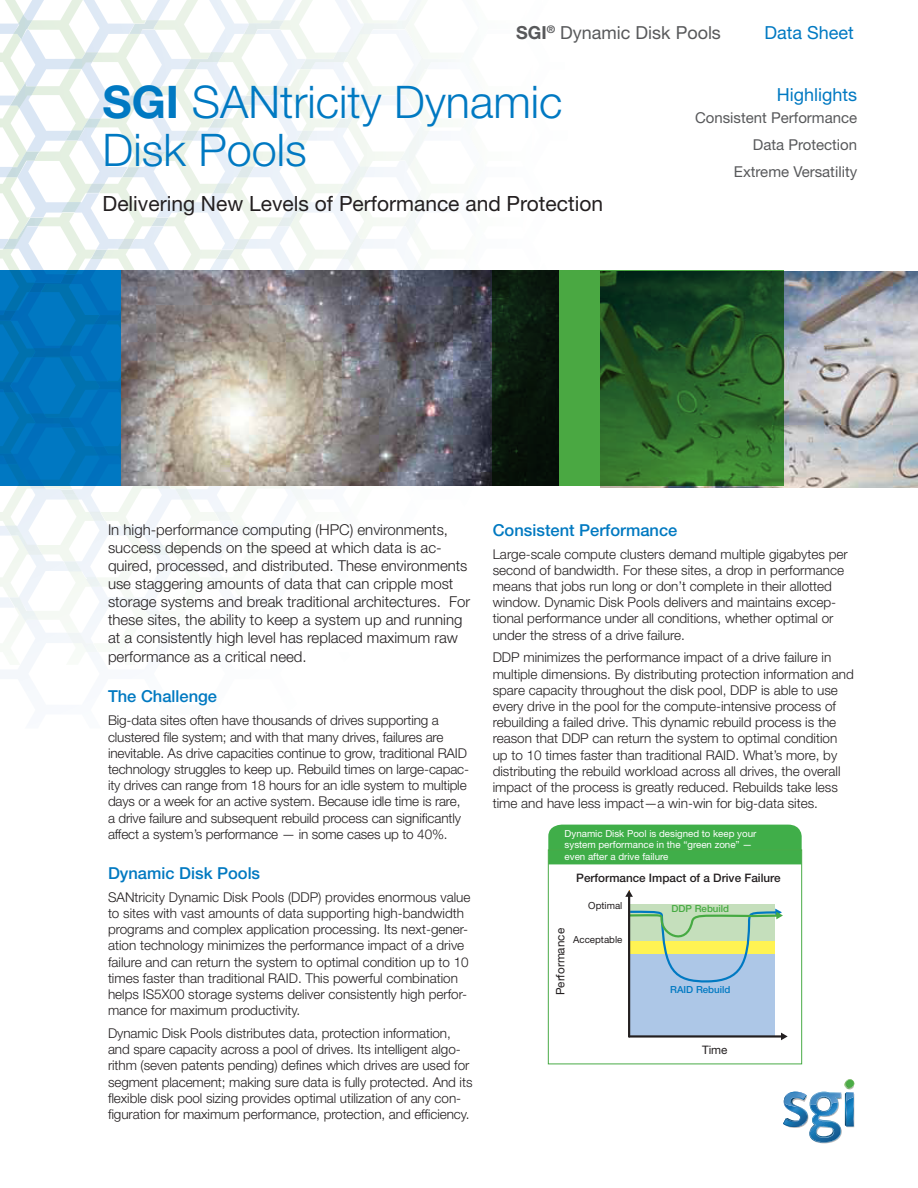
<style>
.page{position:relative;width:918px;height:1188px;background:#fff}
.page>*{position:absolute;margin:0;border:0;box-sizing:border-box;transform-origin:0 0}
.t1{font:300 45px/48px "Helvetica Neue LT Std";color:#0079c2}
.t2{font:21px "Helvetica Neue LT Std";color:#231f20}
.t3{font:18px "Helvetica Neue LT Std";color:#58595b}
.t4{font:18px "Helvetica Neue LT Std";color:#0079c2}
.Paragraph_Head_Mediu{font:500 16.5px "Helvetica Neue LT Std";color:#0079c1}
.Opening_Paragraph_Li{font:300 15px/18px "Helvetica Neue LT Std";color:#231f20}
.Hightlight_Text_Roma{font:15px "Helvetica Neue LT Std";color:#58595b}
.Body_Text_Light_9pt{font:300 13.5px/16.2px "Helvetica Neue LT Std";color:#231f20}
.t5{font:500 11.7px "Helvetica Neue LT Std";color:#231f20}
.t6{font:11.7px "Helvetica Neue LT Std";color:#231f20}
.t7{font:9.75px/11.7px "Helvetica Neue LT Std";color:#fff}
.t8{font:9.75px "Helvetica Neue LT Std";color:#231f20}
.t9{font:500 9.75px "Helvetica Neue LT Std";color:#0079c2}
.t10{font:500 9.75px "Helvetica Neue LT Std";color:#46aa42}
.s1{font-weight:700}
</style>
<div class="page">
<svg style="left:0;top:0;width:708px;height:681px"></svg>
<img style="left:173px;top:0;width:494px;height:128px">
<img style="left:0;top:579px;width:165px;height:86px">
<svg style="left:783px;top:1079px;width:71px;height:56px"></svg>
<img style="left:809px;top:1092px;width:32px;height:51px">
<img style="left:810px;top:1092px;width:31px;height:12px">
<img style="left:816px;top:1104px;width:16px;height:8px">
<img style="left:816px;top:1096px;width:16px;height:8px">
<div style="left:629px;top:954px;width:146px;height:82px;background:#adc7e7"></div>
<div style="left:629px;top:904px;width:146px;height:38px;background:#c5dfbc"></div>
<hr style="left:629px;top:1035px;width:153px;height:3px;background:#231f20">
<svg style="left:781px;top:1033px;width:7px;height:7px"></svg>
<svg style="left:630px;top:909px;width:153px;height:74px"></svg>
<hr style="left:628px;top:896px;width:2px;height:140px;background:#231f20">
<svg style="left:625px;top:890px;width:8px;height:7px"></svg>
<div style="left:548px;top:825px;width:254px;height:39px;background:#40ae49"></div>
<div style="left:548px;top:850px;width:254px;height:214px;border:1px solid #49ab47"></div>
<img style="left:601px;top:271px;width:317px;height:216px">
<svg style="left:0;top:270px;width:122px;height:216px;background:#0073bb"></svg>
<img style="left:122px;top:270px;width:371px;height:216px">
<svg style="left:493px;top:270px;width:291px;height:216px;background:#245925"></svg>
<p class="t3" style="left:516px;top:22px;width:206px"><span class="s1">SGI</span><sup>®</sup> Dynamic Disk Pools</p>
<p class="t4" style="left:764px;top:22px;width:91px">Data Sheet</p>
<p class="t1" style="left:103px;top:77px;width:462px"><span class="s1">SGI</span> SANtricity Dynamic<br>Disk Pools</p>
<p class="t2" style="left:103px;top:191px;width:502px">Delivering New Levels of Performance and Protection</p>
<p class="t4" style="left:777px;top:83px;width:82px">Highlights</p>
<p class="Hightlight_Text_Roma" style="left:695px;top:109px;width:164px">Consistent Performance</p>
<p class="Hightlight_Text_Roma" style="left:753px;top:136px;width:106px">Data Protection</p>
<p class="Hightlight_Text_Roma" style="left:734px;top:163px;width:125px">Extreme Versatility</p>
<p class="Opening_Paragraph_Li" style="left:108px;top:520px;width:364px">In high-performance computing (HPC) environments, success depends on the speed at which data is ac&shy;quired, processed, and distributed. These environments use staggering amounts of data that can cripple most storage systems and break traditional architectures. For these sites, the ability to keep a system up and running at a consistently high level has replaced maximum raw</p>
<p class="Opening_Paragraph_Li" style="left:108px;top:648px;width:200px">performance as a critical need.</p>
<p class="Paragraph_Head_Mediu" style="left:108px;top:687px;width:111px">The Challenge</p>
<p class="Body_Text_Light_9pt" style="left:108px;top:712px;width:363px">Big-data sites often have thousands of drives supporting a clustered file system; and with that many drives, failures are inevitable. As drive capacities continue to grow, traditional RAID technology struggles to keep up. Rebuild times on large-capac&shy;ity drives can range from 18 hours for an idle system to multiple days or a week for an active system. Because idle time is rare, a drive failure and subsequent rebuild process can significantly affect a system’s performance — in some cases up to 40%.</p>
<p class="Paragraph_Head_Mediu" style="left:108px;top:863px;width:154px">Dynamic Disk Pools</p>
<p class="Body_Text_Light_9pt" style="left:108px;top:889px;width:364px">SANtricity Dynamic Disk Pools (DDP) provides enormous value to sites with vast amounts of data supporting high-bandwidth programs and complex application processing. Its next-gener&shy;ation technology minimizes the performance impact of a drive failure and can return the system to optimal condition up to 10 times faster than traditional RAID. This powerful combination helps IS5X00 storage systems deliver consistently high perfor&shy;mance for maximum productivity.</p>
<p class="Body_Text_Light_9pt" style="left:108px;top:1025px;width:366px">Dynamic Disk Pools distributes data, protection information, and spare capacity across a pool of drives. Its intelligent algo&shy;rithm (seven patents pending) defines which drives are used for segment placement; making sure data is fully protected. And its flexible disk pool sizing provides optimal utilization of any con&shy;figuration for maximum performance, protection, and efficiency.</p>
<p class="Paragraph_Head_Mediu" style="left:493px;top:520px;width:186px">Consistent Performance</p>
<p class="Body_Text_Light_9pt" style="left:493px;top:545px;width:357px">Large-scale compute clusters demand multiple gigabytes per second of bandwidth. For these sites, a drop in performance means that jobs run long or don’t complete in their allotted window. Dynamic Disk Pools delivers and maintains excep&shy;tional performance under all conditions, whether optimal or under the stress of a drive failure.</p>
<p class="Body_Text_Light_9pt" style="left:493px;top:649px;width:363px">DDP minimizes the performance impact of a drive failure in multiple dimensions. By distributing protection information and spare capacity throughout the disk pool, DDP is able to use every drive in the pool for the compute-intensive process of rebuilding a failed drive. This dynamic rebuild process is the reason that DDP can return the system to optimal condition up to 10 times faster than traditional RAID. What’s more, by distributing the rebuild workload across all drives, the overall impact of the process is greatly reduced. Rebuilds take less time and have less impact—a win-win for big-data sites.</p>
<p class="t7" style="left:565px;top:827px;width:193px">Dynamic Disk Pool is designed to keep your system performance in the “green zone” — even after a drive failure</p>
<p class="t5" style="left:576px;top:870px;width:206px">Performance Impact of a Drive Failure</p>
<p class="t6" style="left:553px;top:995px;width:69px;rotate:-90deg">Performance</p>
<p class="t8" style="left:588px;top:900px;width:36px">Optimal</p>
<p class="t10" style="left:671px;top:903px;width:59px">DDP Rebuild</p>
<p class="t8" style="left:573px;top:933px;width:51px">Acceptable</p>
<p class="t9" style="left:670px;top:984px;width:62px">RAID Rebuild</p>
<p class="t6" style="left:702px;top:1043px;width:27px">Time</p>
</div>
